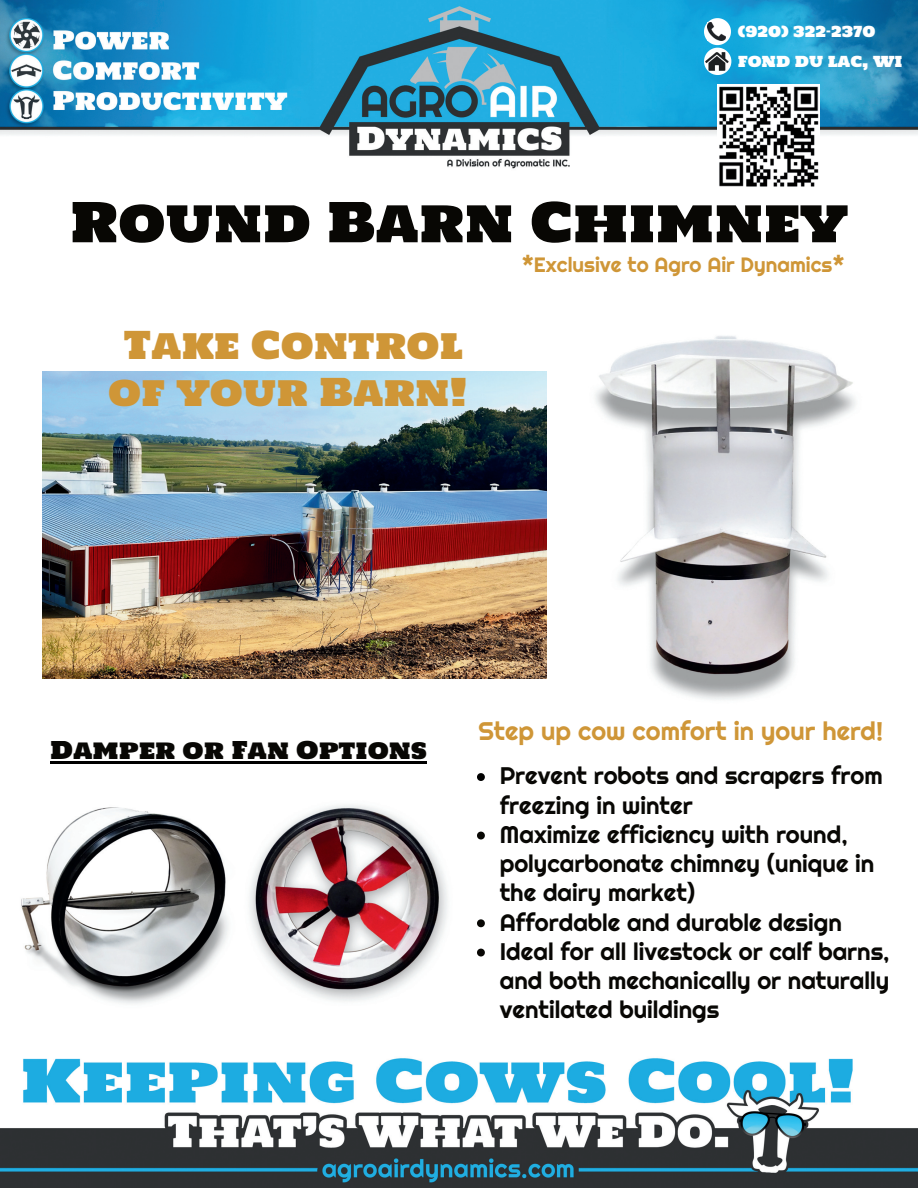
<style>
.page{position:relative;width:918px;height:1188px;background:#fff}
.page>*{position:absolute;margin:0;border:0;box-sizing:border-box;transform-origin:0 0}
.t1{font:53.7px "Holtwood One SC";color:#080704}
.t2{font:37.5px/47.2px "Holtwood One SC";color:#cf9637;text-align:center}
.t3{font:25.5px "Righteous";color:#cf9637}
.t4{font:24px/29.2px "Righteous";color:#080704}
.t5{font:24px "Holtwood One SC";color:#080704}
.t6{font:20.7px "Righteous";color:#cf9637}
.t7{font:14.85px/29.5px "Holtwood One SC";color:#fff}
</style>
<div class="page">
<img style="left:595px;top:336px;width:261px;height:364px">
<img style="left:249px;top:805px;width:199px;height:196px">
<img style="left:21px;top:807px;width:208px;height:197px">
<img style="left:0;top:1058px;width:918px;height:130px">
<img style="left:0;top:0;width:918px;height:169px">
<svg style="left:704px;top:18px;width:27px;height:57px"></svg>
<img style="left:705px;top:52px;width:23px;height:18px">
<img style="left:43px;top:371px;width:504px;height:307px">
<hr style="left:50px;top:761px;width:377px;height:2px;background:#000">
<svg style="left:477px;top:773px;width:8px;height:8px"></svg>
<svg style="left:477px;top:832px;width:8px;height:7px"></svg>
<svg style="left:477px;top:919px;width:8px;height:8px"></svg>
<svg style="left:477px;top:949px;width:8px;height:7px"></svg>
<img style="left:718px;top:85px;width:102px;height:102px">
<p class="t7" style="left:738px;top:17px;width:166px">(920) 322-2370<br>FOND DU LAC, WI</p>
<h1 class="t1" style="left:70px;top:192px;width:780px">Round Barn Chimney</h1>
<p class="t6" style="left:522px;top:252px;width:324px">*Exclusive to Agro Air Dynamics*</p>
<h2 class="t2" style="left:108px;top:322px;width:361px">Take Control of your Barn!</h2>
<p class="t5" style="left:50px;top:736px;width:378px">Damper or Fan Options</p>
<p class="t3" style="left:478px;top:715px;width:406px">Step up cow comfort in your herd!</p>
<p class="t4" style="left:500px;top:761px;width:391px">Prevent robots and scrapers from freezing in winter<br>Maximize efficiency with round, polycarbonate chimney (unique in the dairy market)<br>Affordable and durable design<br>Ideal for all livestock or calf barns, and both mechanically or naturally ventilated buildings</p>
</div>
